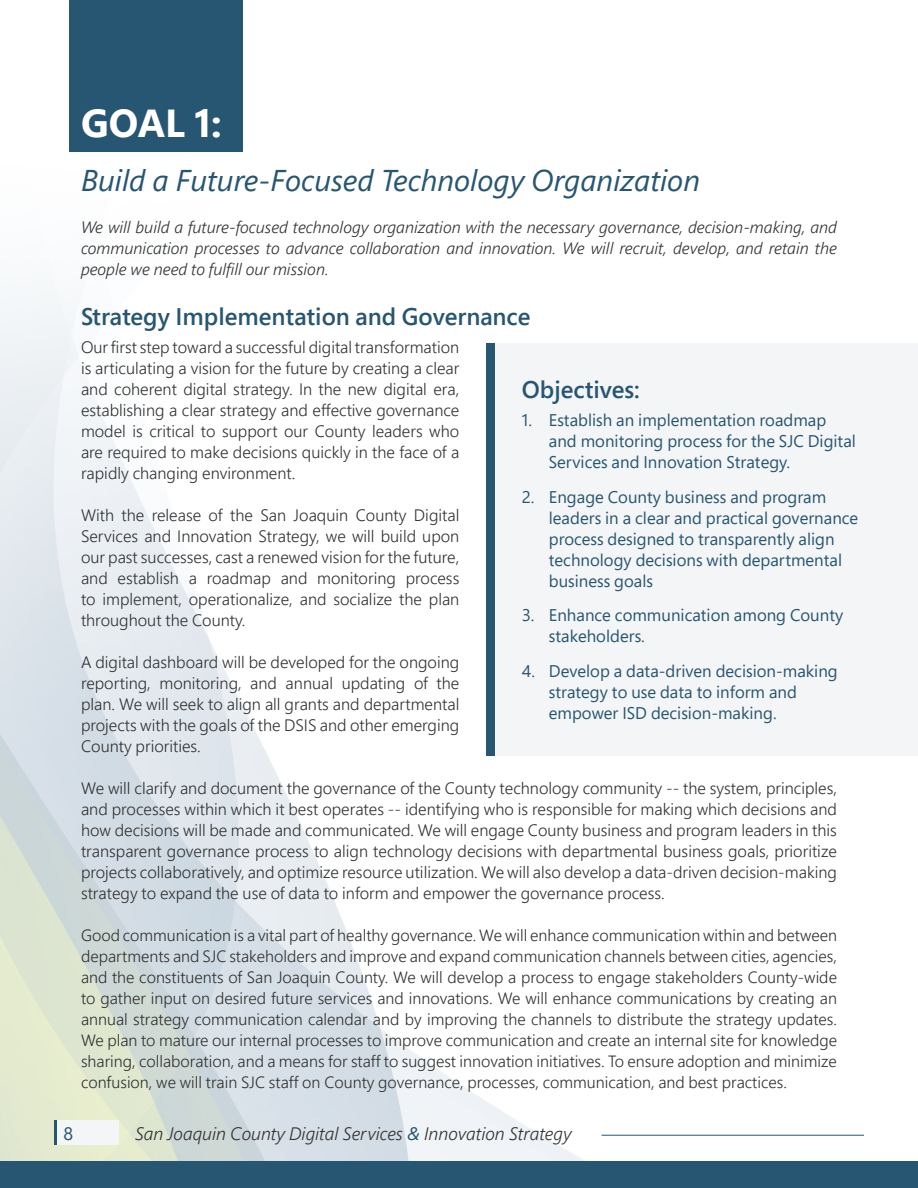
<style>
.page{position:relative;width:918px;height:1188px;background:#fff}
.page>*{position:absolute;margin:0;border:0;box-sizing:border-box;transform-origin:0 0}
.t1{font:700 39px "Segoe Pro";color:#fff}
.t2{font:italic 30px "Segoe Pro";color:#275672}
.t3{font:600 24px "Segoe Pro";color:#275672}
.t4{font:italic 300 18px "Segoe Pro";color:#313232}
.t5{font:18px "Segoe Pro";color:#275672}
.t6{font:16.8px/21px "Segoe Pro";color:#275672}
.t7{font:300 16.5px/21px "Segoe Pro";color:#313232;text-align:justify}
.t8{font:italic 300 16.5px/21px "Segoe Pro";color:#313232;text-align:justify}
.t9{font:300 16.35px/21px "Segoe Pro";color:#313232}
.s1{font-weight:400;color:#275672}
</style>
<div class="page">
<img style="left:0;top:151px;width:864px;height:1010px">
<div style="left:0;top:1161px;width:918px;height:27px;background:#275672"></div>
<div style="left:69px;top:0;width:174px;height:151px;background:#275672"></div>
<div style="left:495px;top:343px;width:423px;height:413px;background:#f4f5f6"></div>
<div style="left:486px;top:343px;width:9px;height:413px;background:#275672"></div>
<div style="left:57px;top:1121px;width:62px;height:24px;background:#f4f5f6"></div>
<hr style="left:602px;top:1135px;width:262px;height:1px;background:#275672">
<hr style="left:54px;top:1121px;width:3px;height:24px;background:#275672">
<h1 class="t1" style="left:81px;top:96px;width:142px">GOAL 1:</h1>
<h2 class="t2" style="left:81px;top:160px;width:621px">Build a Future-Focused Technology Organization</h2>
<p class="t8" style="left:81px;top:216px;width:757px">We will build a future-focused technology organization with the necessary governance, decision-making, and communication processes to advance collaboration and innovation. We will recruit, develop, and retain the people we need to fulfill our mission.</p>
<h3 class="t3" style="left:81px;top:300px;width:451px">Strategy Implementation and Governance</h3>
<p class="t7" style="left:81px;top:336px;width:380px">Our first step toward a successful digital transformation is articulating a vision for the future by creating a clear and coherent digital strategy. In the new digital era, establishing a clear strategy and effective governance model is critical to support our County leaders who are required to make decisions quickly in the face of a rapidly changing environment.</p>
<p class="t7" style="left:81px;top:504px;width:380px">With the release of the San Joaquin County Digital Services and Innovation Strategy, we will build upon our past successes, cast a renewed vision for the future, and establish a roadmap and monitoring process to implement, operationalize, and socialize the plan throughout the County.</p>
<p class="t7" style="left:81px;top:651px;width:380px">A digital dashboard will be developed for the ongoing reporting, monitoring, and annual updating of the plan. We will seek to align all grants and departmental projects with the goals of the DSIS and other emerging County priorities.</p>
<p class="t7" style="left:81px;top:777px;width:758px">We will clarify and document the governance of the County technology community -- the system, principles, and processes within which it best operates -- identifying who is responsible for making which decisions and how decisions will be made and communicated. We will engage County business and program leaders in this transparent governance process to align technology decisions with departmental business goals, prioritize projects collaboratively, and optimize resource utilization. We will also develop a data-driven decision-making strategy to expand the use of data to inform and empower the governance process.</p>
<p class="t9" style="left:81px;top:924px;width:758px">Good communication is a vital part of healthy governance. We will enhance communication within and between departments and SJC stakeholders and improve and expand communication channels between cities, agencies, and the constituents of San Joaquin County. We will develop a process to engage stakeholders County-wide to gather input on desired future services and innovations. We will enhance communications by creating an annual strategy communication calendar and by improving the channels to distribute the strategy updates.<br>We plan to mature our internal processes to improve communication and create an internal site for knowledge sharing, collaboration, and a means for staff to suggest innovation initiatives. To ensure adoption and minimize confusion, we will train SJC staff on County governance, processes, communication, and best practices.</p>
<h3 class="t3" style="left:522px;top:374px;width:120px">Objectives:</h3>
<p class="t6" style="left:549px;top:410px;width:309px;text-indent:-27px">1. Establish an implementation roadmap and monitoring process for the SJC Digital<br>Services and Innovation Strategy.</p>
<p class="t6" style="left:549px;top:486px;width:311px;text-indent:-27px">2. Engage County business and program leaders in a clear and practical governance process designed to transparently align technology decisions with departmental business goals</p>
<p class="t6" style="left:549px;top:605px;width:296px;text-indent:-27px">3. Enhance communication among County stakeholders.</p>
<p class="t6" style="left:549px;top:660px;width:290px;text-indent:-27px">4. Develop a data-driven decision-making strategy to use data to inform and empower ISD decision-making.</p>
<p class="t5" style="left:63px;top:1121px;width:11px">8</p>
<p class="t4" style="left:135px;top:1121px;width:438px">San Joaquin County Digital Services <span class="s1">&amp;</span> Innovation Strategy</p>
</div>
